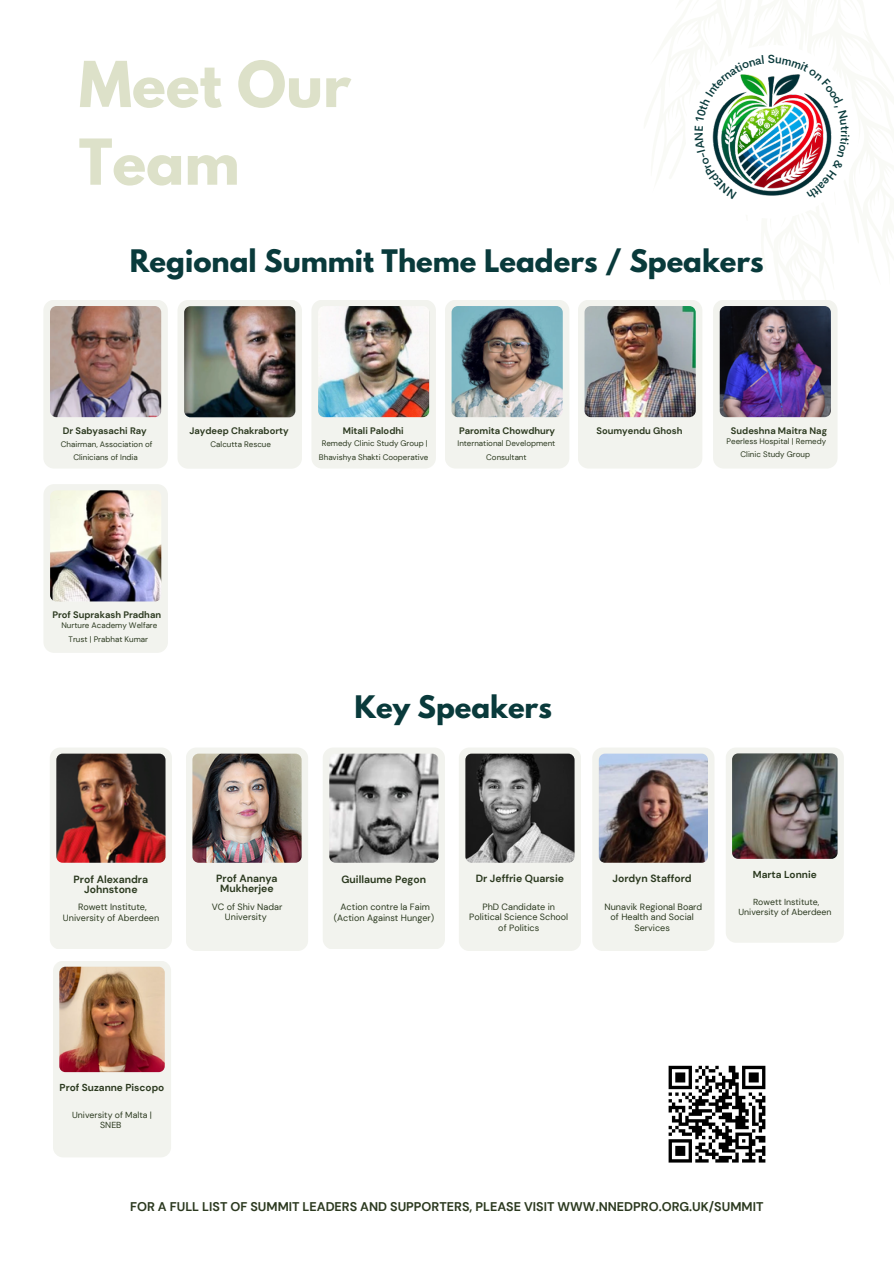
<style>
.page{position:relative;width:894px;height:1264px;background:#fff}
.page>*{position:absolute;margin:0;border:0;box-sizing:border-box;transform-origin:0 0}
.t1{font:700 55.95px/77.7px "League Spartan";color:#dde1c9}
.t2{font:700 27.45px "League Spartan";color:#093a3b}
.t3{font:700 12.6px "DM Sans";color:#2b391f}
.t4{font:500 11.7px "Cerebri Sans";color:#093a3b}
.t5{font:700 10.5px/9.6px "DM Sans";color:#2b391f;text-align:center}
.t6{font:700 10.05px "DM Sans";color:#2b391f}
.t7{font:700 9.45px "DM Sans";color:#2b391f}
.t8{font:9px/10.6px "DM Sans";color:#2b391f;text-align:center}
.t9{font:8.7px/10.2px "DM Sans";color:#2b391f;text-align:center}
.t10{font:7.95px/13.4px "DM Sans";color:#2b391f;text-align:center}
</style>
<div class="page">
<img style="left:764px;top:76px;width:11px;height:120px">
<div style="left:177px;top:300px;width:125px;height:168px;background:#f2f3ee;border-radius:11px"></div>
<img style="left:184px;top:306px;width:111px;height:111px;border-radius:6px">
<div style="left:712px;top:300px;width:125px;height:168px;background:#f2f3ee;border-radius:11px"></div>
<img style="left:719px;top:306px;width:111px;height:111px;border-radius:6px">
<div style="left:577px;top:300px;width:125px;height:168px;background:#f2f3ee;border-radius:11px"></div>
<img style="left:584px;top:306px;width:111px;height:111px;border-radius:6px">
<div style="left:311px;top:300px;width:125px;height:168px;background:#f2f3ee;border-radius:11px"></div>
<img style="left:318px;top:306px;width:111px;height:111px;border-radius:6px">
<div style="left:445px;top:300px;width:124px;height:168px;background:#f2f3ee;border-radius:11px"></div>
<img style="left:451px;top:306px;width:111px;height:111px;border-radius:6px">
<div style="left:50px;top:747px;width:122px;height:202px;background:#f2f3ee;border-radius:10px"></div>
<img style="left:56px;top:753px;width:109px;height:109px;border-radius:6px">
<div style="left:186px;top:747px;width:122px;height:203px;background:#f2f3ee;border-radius:10px"></div>
<img style="left:192px;top:753px;width:109px;height:109px;border-radius:6px">
<div style="left:322px;top:747px;width:123px;height:202px;background:#f2f3ee;border-radius:10px"></div>
<img style="left:329px;top:753px;width:109px;height:109px;border-radius:6px">
<div style="left:458px;top:747px;width:123px;height:203px;background:#f2f3ee;border-radius:10px"></div>
<img style="left:465px;top:753px;width:109px;height:109px;border-radius:6px">
<div style="left:592px;top:747px;width:122px;height:203px;background:#f2f3ee;border-radius:10px"></div>
<img style="left:598px;top:753px;width:109px;height:109px;border-radius:6px">
<div style="left:725px;top:747px;width:118px;height:195px;background:#f2f3ee;border-radius:10px"></div>
<img style="left:731px;top:753px;width:106px;height:105px;border-radius:6px">
<div style="left:53px;top:960px;width:118px;height:197px;background:#f2f3ee;border-radius:10px"></div>
<img style="left:59px;top:966px;width:106px;height:106px;border-radius:6px">
<svg style="left:668px;top:1065px;width:98px;height:98px"></svg>
<div style="left:43px;top:484px;width:125px;height:168px;background:#f2f3ee;border-radius:11px"></div>
<img style="left:50px;top:490px;width:111px;height:111px;border-radius:6px">
<div style="left:43px;top:300px;width:125px;height:168px;background:#f2f3ee;border-radius:11px"></div>
<img style="left:50px;top:306px;width:111px;height:111px;border-radius:6px">
<img style="left:712px;top:74px;width:52px;height:122px">
<img style="left:775px;top:74px;width:57px;height:122px">
<h1 class="t1" style="left:79px;top:53px;width:273px">Meet Our<br>Team</h1>
<h5 class="t4" style="left:767px;top:52px;width:9px">S</h5>
<p class="t2" style="left:130px;top:247px;width:635px">Regional Summit Theme Leaders / Speakers</p>
<p class="t7" style="left:63px;top:424px;width:86px">Dr Sabyasachi Ray</p>
<p class="t10" style="left:61px;top:437px;width:93px">Chairman, Association of<br>Clinicians of India</p>
<p class="t7" style="left:189px;top:424px;width:101px">Jaydeep Chakraborty</p>
<p class="t10" style="left:210px;top:437px;width:62px">Calcutta Rescue</p>
<p class="t7" style="left:342px;top:424px;width:62px">Mitali Palodhi</p>
<p class="t10" style="left:319px;top:437px;width:111px">Remedy Clinic Study Group |<br>Bhavishya Shakti Cooperative</p>
<p class="t7" style="left:459px;top:425px;width:98px">Paromita Chowdhury</p>
<p class="t10" style="left:457px;top:437px;width:99px">International Development<br>Consultant</p>
<p class="t7" style="left:596px;top:425px;width:88px">Soumyendu Ghosh</p>
<p class="t7" style="left:730px;top:424px;width:98px">Sudeshna Maitra Nag</p>
<p class="t10" style="left:726px;top:434px;width:101px">Peerless Hospital | Remedy<br>Clinic Study Group</p>
<p class="t7" style="left:52px;top:609px;width:110px">Prof Suprakash Pradhan</p>
<p class="t10" style="left:61px;top:619px;width:97px">Nurture Academy Welfare<br>Trust | Prabhat Kumar</p>
<h2 class="t2" style="left:354px;top:693px;width:199px">Key Speakers</h2>
<h3 class="t5" style="left:74px;top:874px;width:76px">Prof Alexandra<br>Johnstone</h3>
<p class="t8" style="left:63px;top:902px;width:98px">Rowett Institute,<br>University of Aberdeen</p>
<h3 class="t5" style="left:216px;top:873px;width:63px">Prof Ananya<br>Mukherjee</h3>
<p class="t8" style="left:212px;top:901px;width:72px">VC of Shiv Nadar<br>University</p>
<p class="t8" style="left:334px;top:902px;width:102px">Action contre la Faim (Action Against Hunger)</p>
<h3 class="t5" style="left:341px;top:874px;width:86px">Guillaume Pegon</h3>
<h3 class="t5" style="left:475px;top:873px;width:90px">Dr Jeffrie Quarsie</h3>
<p class="t8" style="left:469px;top:901px;width:100px">PhD Candidate in<br>Political Science School of Politics</p>
<p class="t6" style="left:752px;top:868px;width:65px">Marta Lonnie</p>
<h3 class="t5" style="left:612px;top:873px;width:81px">Jordyn Stafford</h3>
<p class="t8" style="left:604px;top:901px;width:99px">Nunavik Regional Board of Health and Social<br>Services</p>
<p class="t9" style="left:738px;top:896px;width:95px">Rowett Institute,<br>University of Aberdeen</p>
<p class="t6" style="left:60px;top:1080px;width:106px">Prof Suzanne Piscopo</p>
<p class="t9" style="left:72px;top:1109px;width:81px">University of Malta |<br>SNEB</p>
<h3 class="t3" style="left:130px;top:1198px;width:634px">FOR A FULL LIST OF SUMMIT LEADERS AND SUPPORTERS, PLEASE VISIT WWW.NNEDPRO.ORG.UK/SUMMIT</h3>
</div>
